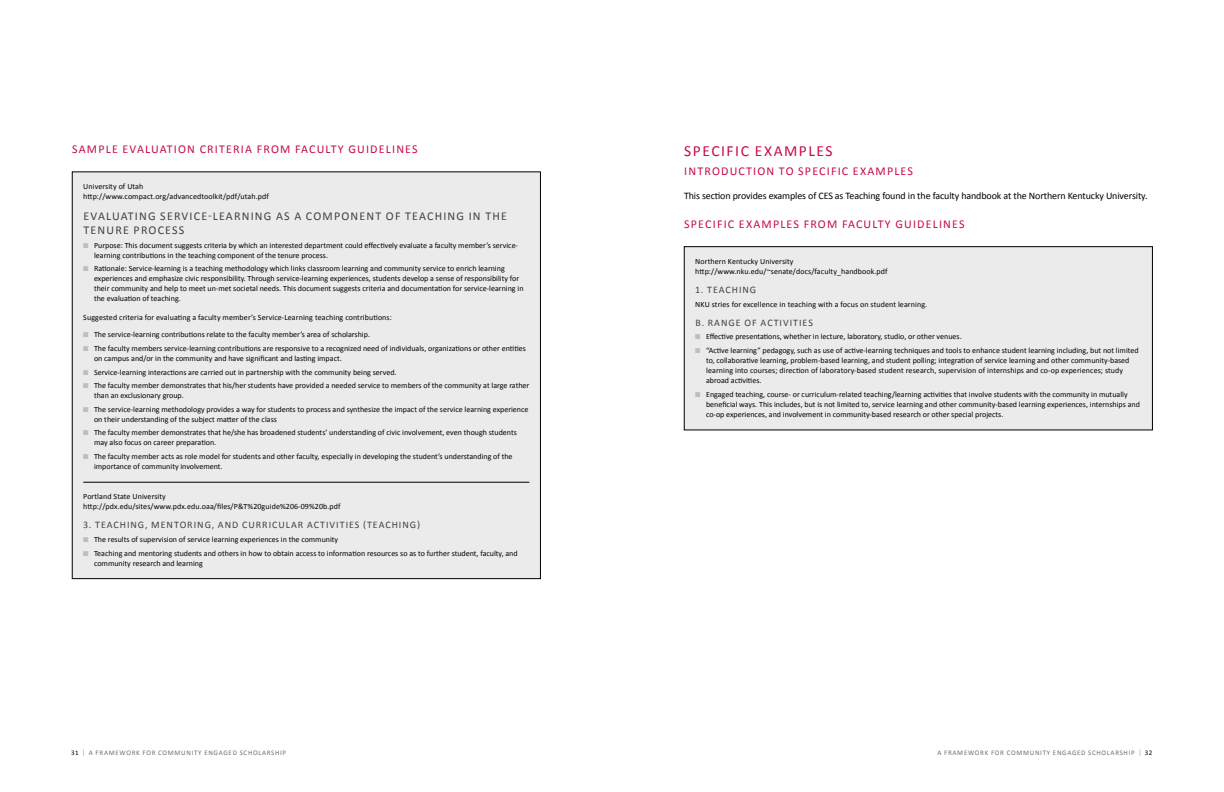
<style>
.page{position:relative;width:1224px;height:792px;background:#fff}
.page>*{position:absolute;margin:0;border:0;box-sizing:border-box;transform-origin:0 0}
.t1{font:15.5px "Calibri";letter-spacing:.1em;color:#c60c46}
.t2{font:12px "Calibri";letter-spacing:.1em;color:#c60c46}
.t3{font:12px "Calibri";letter-spacing:.1em;color:#414042}
.t4{font:10px "Calibri";letter-spacing:-.01em;color:#000}
.t5{font:10px "Calibri";letter-spacing:.1em;color:#414042}
.t6{font:8px/10px "Calibri";color:#000}
.t7{font:7px "Calibri";letter-spacing:.1em;color:#6d6e71}
.s1{color:#bcbec0}
.s2{color:#000}
.s3{font-size:10.5px}
</style>
<div class="page">
<div style="left:684px;top:247px;width:468px;height:183px;background:#ebebec"></div>
<div style="left:684px;top:246px;width:469px;height:184px;border:1px solid #000"></div>
<div style="left:72px;top:172px;width:468px;height:407px;background:#ebebec"></div>
<hr style="left:83px;top:482px;width:446px;height:1px;background:#000">
<h2 class="t2" style="left:72px;top:141px;width:347px">Sample Evaluation Criteria from Faculty Guidelines</h2>
<p class="t6" style="left:83px;top:181px;width:187px">University of Utah http://www.compact.org/advancedtoolkit/pdf/utah.pdf</p>
<h2 class="t3" style="left:84px;top:209px;width:16px">Evaluating</h2>
<h2 class="t3" style="left:160px;top:209px;width:15px">Service</h2>
<h2 class="t3" style="left:208px;top:209px;width:20px">-Learning</h2>
<h2 class="t3" style="left:276px;top:209px;width:47px">as a Component</h2>
<h2 class="t3" style="left:386px;top:209px;width:35px">of Teaching</h2>
<h2 class="t3" style="left:469px;top:209px;width:25px">in the</h2>
<h2 class="t3" style="left:84px;top:223px;width:102px">Tenure Process</h2>
<p class="t6" style="left:94px;top:240px;width:426px;text-indent:-11px"><span class="s1">■</span> Purpose: This document suggests criteria by which an interested department could effectively evaluate a faculty member’s service&shy;learning contributions in the teaching component of the tenure process.</p>
<p class="t6" style="left:94px;top:264px;width:431px;text-indent:-11px"><span class="s1">■</span> Rationale: Service-learning is a teaching methodology which links classroom learning and community service to enrich learning experiences and emphasize civic responsibility. Through service-learning experiences, students develop a sense of responsibility for their community and help to meet un-met societal needs. This document suggests criteria and documentation for service-learning in the evaluation of teaching.</p>
<p class="t6" style="left:83px;top:313px;width:310px">Suggested criteria for evaluating a faculty member’s Service-Learning teaching contributions:</p>
<p class="t6" style="left:83px;top:330px;width:288px"><span class="s1">■</span> The service-learning contributions relate to the faculty member’s area of scholarship.</p>
<p class="t6" style="left:94px;top:343px;width:433px;text-indent:-11px"><span class="s1">■</span> The faculty members service-learning contributions are responsive to a recognized need of individuals, organizations or other entities on campus and/or in the community and have significant and lasting impact.</p>
<p class="t6" style="left:83px;top:367px;width:315px"><span class="s1">■</span> Service-learning interactions are carried out in partnership with the community being served.</p>
<p class="t6" style="left:94px;top:381px;width:437px;text-indent:-11px"><span class="s1">■</span> The faculty member demonstrates that his/her students have provided a needed service to members of the community at large rather than an exclusionary group.</p>
<p class="t6" style="left:94px;top:404px;width:436px;text-indent:-11px"><span class="s1">■</span> The service-learning methodology provides a way for students to process and synthesize the impact of the service learning experience on their understanding of the subject matter of the class</p>
<p class="t6" style="left:94px;top:428px;width:424px;text-indent:-11px"><span class="s1">■</span> The faculty member demonstrates that he/she has broadened students’ understanding of civic involvement, even though students may also focus on career preparation.</p>
<p class="t6" style="left:94px;top:451px;width:420px;text-indent:-11px"><span class="s1">■</span> The faculty member acts as role model for students and other faculty, especially in developing the student’s understanding of the importance of community involvement.</p>
<p class="t6" style="left:83px;top:492px;width:259px">Portland State University http://pdx.edu/sites/www.pdx.edu.oaa/files/P&amp;T%20guide%206-09%20b.pdf</p>
<p class="t5" style="left:83px;top:519px;width:25px">3. Teaching</p>
<p class="t5" style="left:145px;top:519px;width:14px">, mentoring</p>
<p class="t5" style="left:212px;top:519px;width:14px">, and</p>
<p class="t5" style="left:242px;top:519px;width:8px">curricular</p>
<p class="t5" style="left:307px;top:519px;width:7px">activities</p>
<p class="t5" style="left:363px;top:519px;width:17px">(Teaching</p>
<p class="t5" style="left:417px;top:519px;width:5px">)</p>
<p class="t6" style="left:83px;top:534px;width:256px"><span class="s1">■</span> The results of supervision of service learning experiences in the community</p>
<p class="t6" style="left:94px;top:548px;width:425px;text-indent:-11px"><span class="s1">■</span> Teaching and mentoring students and others in how to obtain access to information resources so as to further student, faculty, and community research and learning</p>
<h1 class="t1" style="left:684px;top:141px;width:150px">Specific Examples</h1>
<h2 class="t2" style="left:684px;top:163px;width:230px">I ntroduction to Specific Examples</h2>
<p class="t4" style="left:684px;top:190px;width:465px">This section provides examples of CES as Teaching found in the faculty handbook at the Northern Kentucky University.</p>
<h2 class="t2" style="left:684px;top:216px;width:282px">Specific Examples from Faculty Guidelines</h2>
<p class="t6" style="left:695px;top:256px;width:194px">Northern Kentucky University http://www.nku.edu/~senate/docs/faculty_handbook.pdf</p>
<p class="t5" style="left:695px;top:283px;width:25px">1. Teaching</p>
<p class="t6" style="left:695px;top:299px;width:233px">NKU stries for excellence in teaching with a focus on student learning.</p>
<p class="t5" style="left:695px;top:316px;width:27px">b. Range</p>
<p class="t5" style="left:745px;top:316px;width:29px">of Activities</p>
<p class="t6" style="left:695px;top:332px;width:268px"><span class="s1">■</span> Effective presentations, whether in lecture, laboratory, studio, or other venues.</p>
<p class="t6" style="left:706px;top:345px;width:434px;text-indent:-11px"><span class="s1">■</span> “Active learning” pedagogy, such as use of active-learning techniques and tools to enhance student learning including, but not limited to, collaborative learning, problem-based learning, and student polling; integration of service learning and other community-based learning into courses; direction of laboratory-based student research, supervision of internships and co-op experiences; study abroad activities.</p>
<p class="t6" style="left:706px;top:389px;width:435px;text-indent:-11px"><span class="s1">■</span> Engaged teaching, course- or curriculum-related teaching/learning activities that involve students with the community in mutually beneficial ways. This includes, but is not limited to, service learning and other community-based learning experiences, internships and co-op experiences, and involvement in community-based research or other special projects.</p>
<p class="t7" style="left:71px;top:748px;width:216px"><span class="s2">31</span> <span class="s3">I</span> a framework for community engaged scholarship</p>
<p class="t7" style="left:937px;top:748px;width:216px">a framework for community engaged scholarship <span class="s3">I</span> <span class="s2">32</span></p>
</div>
